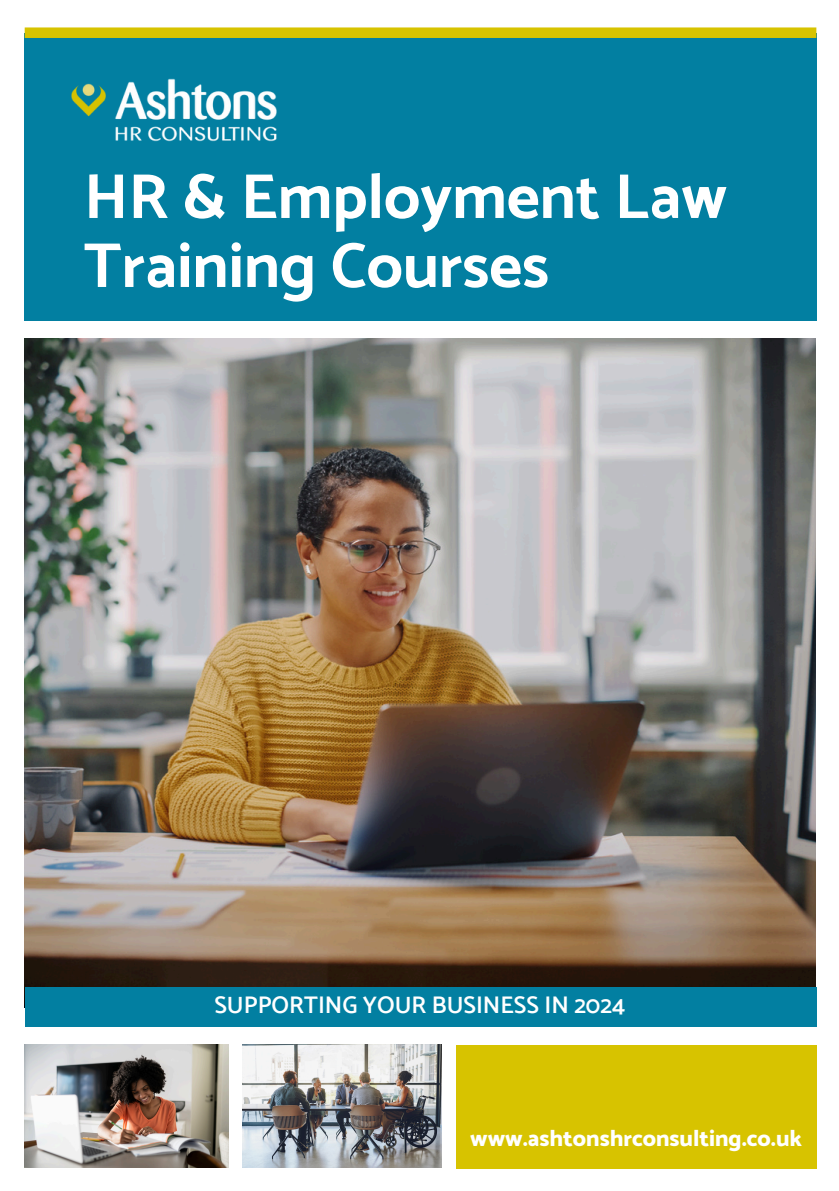
<style>
.page{position:relative;width:839px;height:1191px;background:#fff}
.page>*{position:absolute;margin:0;border:0;box-sizing:border-box;transform-origin:0 0}
.t1{font:700 63.8px/69px "Catamaran";color:#fff}
.t2{font:600 24px "Catamaran";color:#fff}
.t3{font:800 23px "Catamaran";color:#fff}
</style>
<div class="page">
<img style="left:242px;top:1045px;width:200px;height:123px">
<img style="left:25px;top:339px;width:790px;height:648px">
<div style="left:25px;top:33px;width:791px;height:288px;background:#027fa1"></div>
<div style="left:25px;top:27px;width:791px;height:11px;background:#d7c300"></div>
<div style="left:25px;top:987px;width:791px;height:40px;background:#027fa1"></div>
<div style="left:456px;top:1045px;width:360px;height:123px;background:#d7c300"></div>
<img style="left:25px;top:1045px;width:204px;height:123px">
<img style="left:71px;top:78px;width:206px;height:64px">
<h1 class="t1" style="left:84px;top:161px;width:644px">HR &amp; Employment Law<br>Training Courses</h1>
<p class="t2" style="left:214px;top:991px;width:412px">SUPPORTING YOUR BUSINESS IN 2024</p>
<h2 class="t3" style="left:470px;top:1125px;width:333px">www.ashtonshrconsulting.co.uk</h2>
</div>
